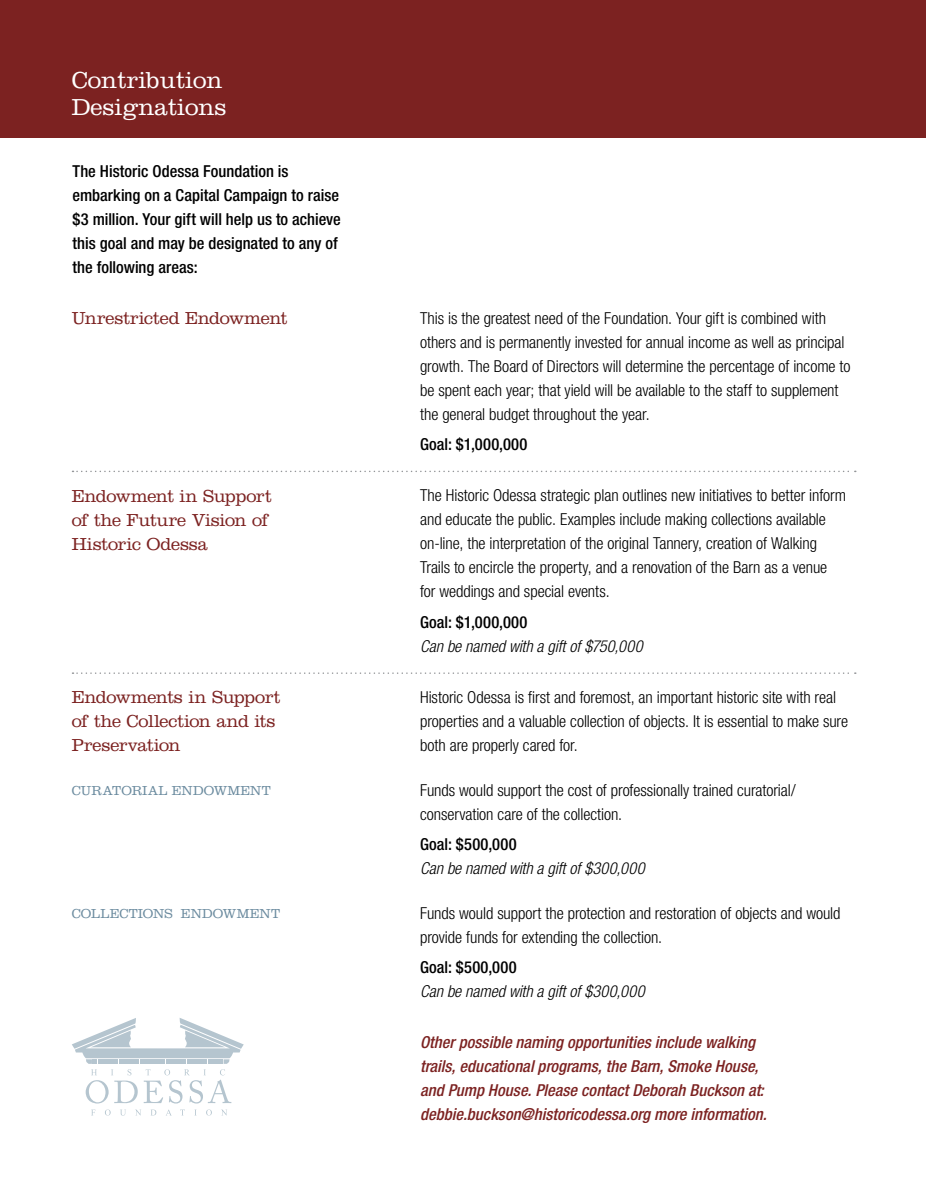
<style>
.page{position:relative;width:926px;height:1193px;background:#fff}
.page>*{position:absolute;margin:0;border:0;box-sizing:border-box;transform-origin:0 0}
.t1{font:300 24px/27px "Clarendon";color:#fff}
.t2{font:300 18px/24px "Clarendon";letter-spacing:-.025em;color:#7c2221}
.t3{font:300 condensed 16.5px/24px "Helvetica Neue LT Std";letter-spacing:-.005em;color:#000}
.t4{font:italic 500 condensed 16.5px/24px "Helvetica Neue LT Std";letter-spacing:.005em;color:#7c2221}
.t5{font:500 condensed 16.5px/24px "Helvetica Neue LT Std";color:#000}
.t6{font:italic 300 condensed 16.5px "Helvetica Neue LT Std";letter-spacing:-.005em;color:#000}
.t7{font:500 condensed 16.5px "Helvetica Neue LT Std";letter-spacing:.02em;color:#000}
.t8{font:300 13.5px "Clarendon";letter-spacing:.02em;color:#6b8b9f}
</style>
<div class="page">
<div style="left:0;top:0;width:925px;height:137px;background:#7c2221"></div>
<svg style="left:72px;top:471px;width:783px;height:1px"></svg>
<svg style="left:72px;top:672px;width:783px;height:2px"></svg>
<svg style="left:72px;top:1018px;width:172px;height:85px"></svg>
<svg style="left:91px;top:1109px;width:4px;height:6px"></svg>
<svg style="left:105px;top:1109px;width:6px;height:6px"></svg>
<svg style="left:120px;top:1109px;width:6px;height:6px"></svg>
<svg style="left:135px;top:1109px;width:6px;height:6px"></svg>
<svg style="left:151px;top:1109px;width:5px;height:6px"></svg>
<svg style="left:166px;top:1109px;width:5px;height:6px"></svg>
<svg style="left:180px;top:1109px;width:5px;height:6px"></svg>
<svg style="left:206px;top:1109px;width:6px;height:6px"></svg>
<svg style="left:221px;top:1109px;width:6px;height:6px"></svg>
<h1 class="t1" style="left:72px;top:66px;width:156px">Contribution<br>Designations</h1>
<p class="t5" style="left:72px;top:159px;width:270px">The Historic Odessa Foundation is embarking on a Capital Campaign to raise $3 million. Your gift will help us to achieve this goal and may be designated to any of the following areas:</p>
<p class="t2" style="left:72px;top:306px;width:217px">Unrestricted Endowment</p>
<p class="t3" style="left:420px;top:306px;width:431px">This is the greatest need of the Foundation. Your gift is combined with others and is permanently invested for annual income as well as principal growth. The Board of Directors will determine the percentage of income to be spent each year; that yield will be available to the staff to supplement the general budget throughout the year.</p>
<p class="t7" style="left:420px;top:435px;width:109px">Goal: $1,000,000</p>
<p class="t3" style="left:420px;top:483px;width:427px">The Historic Odessa strategic plan outlines new initiatives to better inform and educate the public. Examples include making collections available on-line, the interpretation of the original Tannery, creation of Walking Trails to encircle the property, and a renovation of the Barn as a venue for weddings and special events.</p>
<p class="t7" style="left:420px;top:612px;width:109px">Goal: $1,000,000</p>
<p class="t6" style="left:420px;top:637px;width:224px">Can be named with a gift of $750,000</p>
<p class="t3" style="left:420px;top:685px;width:429px">Historic Odessa is first and foremost, an important historic site with real properties and a valuable collection of objects. It is essential to make sure both are properly cared for.</p>
<p class="t3" style="left:420px;top:777px;width:377px">Funds would support the cost of professionally trained curatorial/ conservation care of the collection.</p>
<p class="t5" style="left:420px;top:832px;width:98px">Goal: $500,000</p>
<p class="t6" style="left:420px;top:859px;width:226px">Can be named with a gift of $300,000</p>
<p class="t3" style="left:420px;top:900px;width:421px">Funds would support the protection and restoration of objects and would provide funds for extending the collection.</p>
<p class="t5" style="left:420px;top:955px;width:98px">Goal: $500,000</p>
<p class="t6" style="left:420px;top:982px;width:226px">Can be named with a gift of $300,000</p>
<p class="t4" style="left:420px;top:1031px;width:348px">Other possible naming opportunities include walking trails, educational programs, the Barn, Smoke House, and Pump House. Please contact Deborah Buckson at: debbie.buckson@historicodessa.org more information.</p>
<p class="t2" style="left:72px;top:484px;width:201px">Endowment in Support of the Future Vision of<br>Historic Odessa</p>
<p class="t2" style="left:72px;top:685px;width:210px">Endowments in Support of the Collection and its<br>Preservation</p>
<p class="t8" style="left:72px;top:783px;width:200px">Curatorial Endowment</p>
<p class="t8" style="left:72px;top:906px;width:210px">Collections Endowment</p>
</div>
